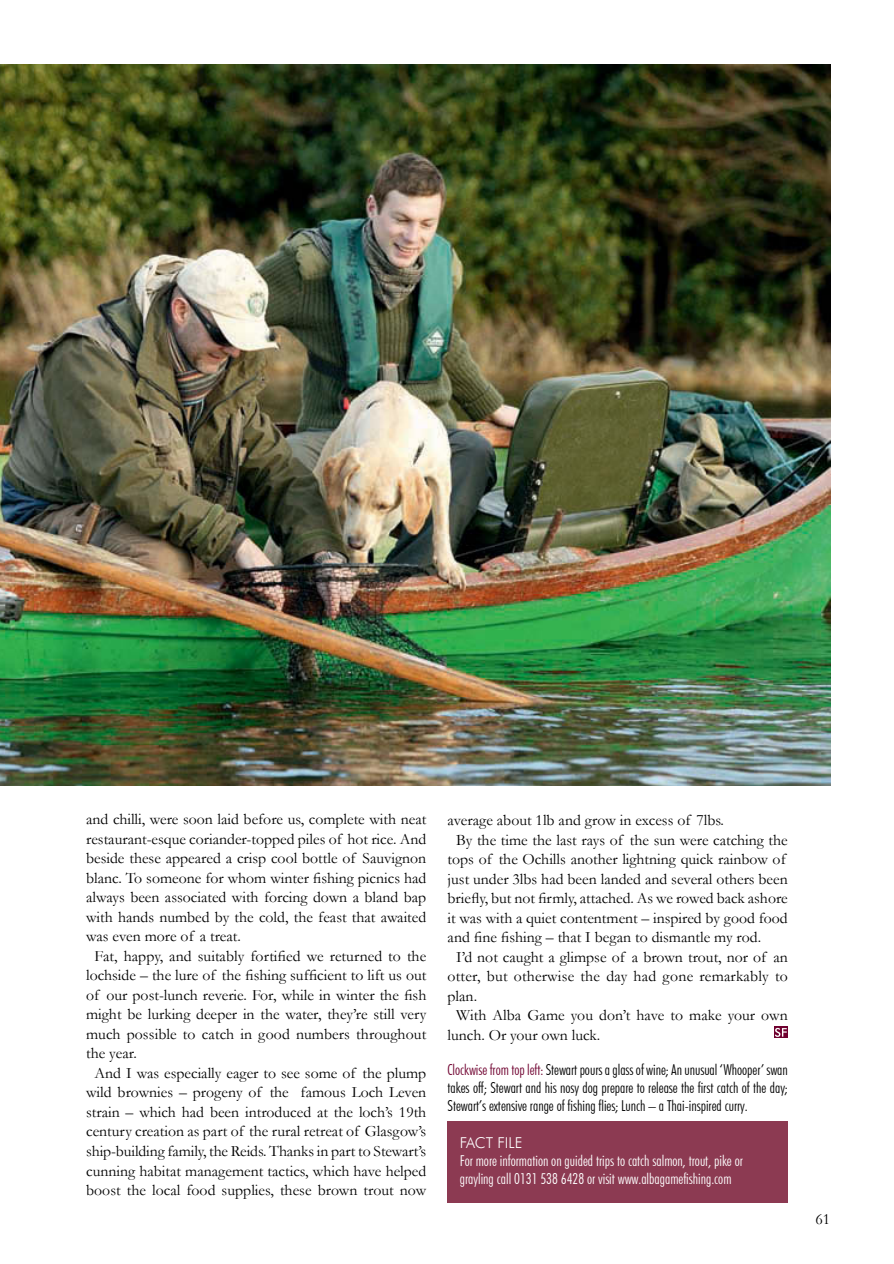
<style>
.page{position:relative;width:894px;height:1264px;background:#fff}
.page>*{position:absolute;margin:0;border:0;box-sizing:border-box;transform-origin:0 0}
.t1{font:15.75px "Garamond";color:#000}
.t2{font:300 condensed 15px/18px "Futura BT";color:#000;text-align:justify}
.t3{font:300 condensed 15px/18px "Futura BT";color:#fff}
.t4{font:300 15px "Futura BT";color:#fff}
.s1{color:#6f002f}
</style>
<div class="page">
<img style="left:0;top:65px;width:830px;height:721px">
<div style="left:448px;top:1121px;width:340px;height:81px;background:#8c3a52"></div>
<div style="left:774px;top:1026px;width:14px;height:12px;background:#6f002f"></div>
<svg style="left:775px;top:1028px;width:12px;height:9px"></svg>
<p class="t1" style="left:86px;top:809px;width:342px">and chilli, were soon laid before us, complete with neat</p>
<p class="t1" style="left:86px;top:828px;width:342px">restaurant-esque coriander-topped piles of hot rice. And</p>
<p class="t1" style="left:86px;top:848px;width:342px">beside these appeared a crisp cool bottle of Sauvignon</p>
<p class="t1" style="left:86px;top:867px;width:342px">blanc. To someone for whom winter fishing picnics had</p>
<p class="t1" style="left:86px;top:887px;width:342px">always been associated with forcing down a bland bap</p>
<p class="t1" style="left:86px;top:906px;width:342px">with hands numbed by the cold, the feast that awaited</p>
<p class="t1" style="left:86px;top:926px;width:156px">was even more of a treat.</p>
<p class="t1" style="left:95px;top:945px;width:333px">Fat, happy, and suitably fortified we returned to the</p>
<p class="t1" style="left:86px;top:965px;width:342px">lochside – the lure of the fishing sufficient to lift us out</p>
<p class="t1" style="left:86px;top:984px;width:342px">of our post-lunch reverie. For, while in winter the fish</p>
<p class="t1" style="left:86px;top:1004px;width:342px">might be lurking deeper in the water, they’re still very</p>
<p class="t1" style="left:86px;top:1023px;width:342px">much possible to catch in good numbers throughout</p>
<p class="t1" style="left:86px;top:1043px;width:52px">the year.</p>
<p class="t1" style="left:95px;top:1062px;width:333px">And I was especially eager to see some of the plump</p>
<p class="t1" style="left:86px;top:1082px;width:342px">wild brownies – progeny of the famous Loch Leven</p>
<p class="t1" style="left:86px;top:1101px;width:342px">strain – which had been introduced at the loch’s 19th</p>
<p class="t1" style="left:86px;top:1121px;width:342px">century creation as part of the rural retreat of Glasgow’s</p>
<p class="t1" style="left:86px;top:1140px;width:342px">ship-building family, the Reids. Thanks in part to Stewart’s</p>
<p class="t1" style="left:86px;top:1160px;width:342px">cunning habitat management tactics, which have helped</p>
<p class="t1" style="left:86px;top:1179px;width:342px">boost the local food supplies, these brown trout now</p>
<p class="t1" style="left:448px;top:809px;width:278px">average about 1lb and grow in excess of 7lbs.</p>
<p class="t1" style="left:456px;top:829px;width:333px">By the time the last rays of the sun were catching the</p>
<p class="t1" style="left:448px;top:848px;width:340px">tops of the Ochills another lightning quick rainbow of</p>
<p class="t1" style="left:448px;top:868px;width:342px">just under 3lbs had been landed and several others been</p>
<p class="t1" style="left:448px;top:887px;width:342px">briefly, but not firmly, attached. As we rowed back ashore</p>
<p class="t1" style="left:448px;top:907px;width:342px">it was with a quiet contentment – inspired by good food</p>
<p class="t1" style="left:448px;top:926px;width:315px">and fine fishing – that I began to dismantle my rod.</p>
<p class="t1" style="left:456px;top:946px;width:333px">I’d not caught a glimpse of a brown trout, nor of an</p>
<p class="t1" style="left:448px;top:965px;width:342px">otter, but otherwise the day had gone remarkably to</p>
<p class="t1" style="left:448px;top:985px;width:31px">plan.</p>
<p class="t1" style="left:456px;top:1004px;width:333px">With Alba Game you don’t have to make your own</p>
<p class="t1" style="left:448px;top:1024px;width:154px">lunch. Or your own luck.</p>
<p class="t2" style="left:448px;top:1061px;width:342px"><span class="s1">Clockwise from top left:</span> Stewart pours a glass of wine; An unusual ‘Whooper’ swan takes off; Stewart and his nosy dog prepare to release the first catch of the day; Stewart’s extensive range of fishing flies; Lunch – a Thai-inspired curry.</p>
<p class="t4" style="left:460px;top:1133px;width:64px">FACT FILE</p>
<p class="t3" style="left:460px;top:1151px;width:285px">For more information on guided trips to catch salmon, trout, pike or grayling call 0131 538 6428 or visit www.albagamefishing.com</p>
<p class="t1" style="left:815px;top:1208px;width:16px">61</p>
</div>
